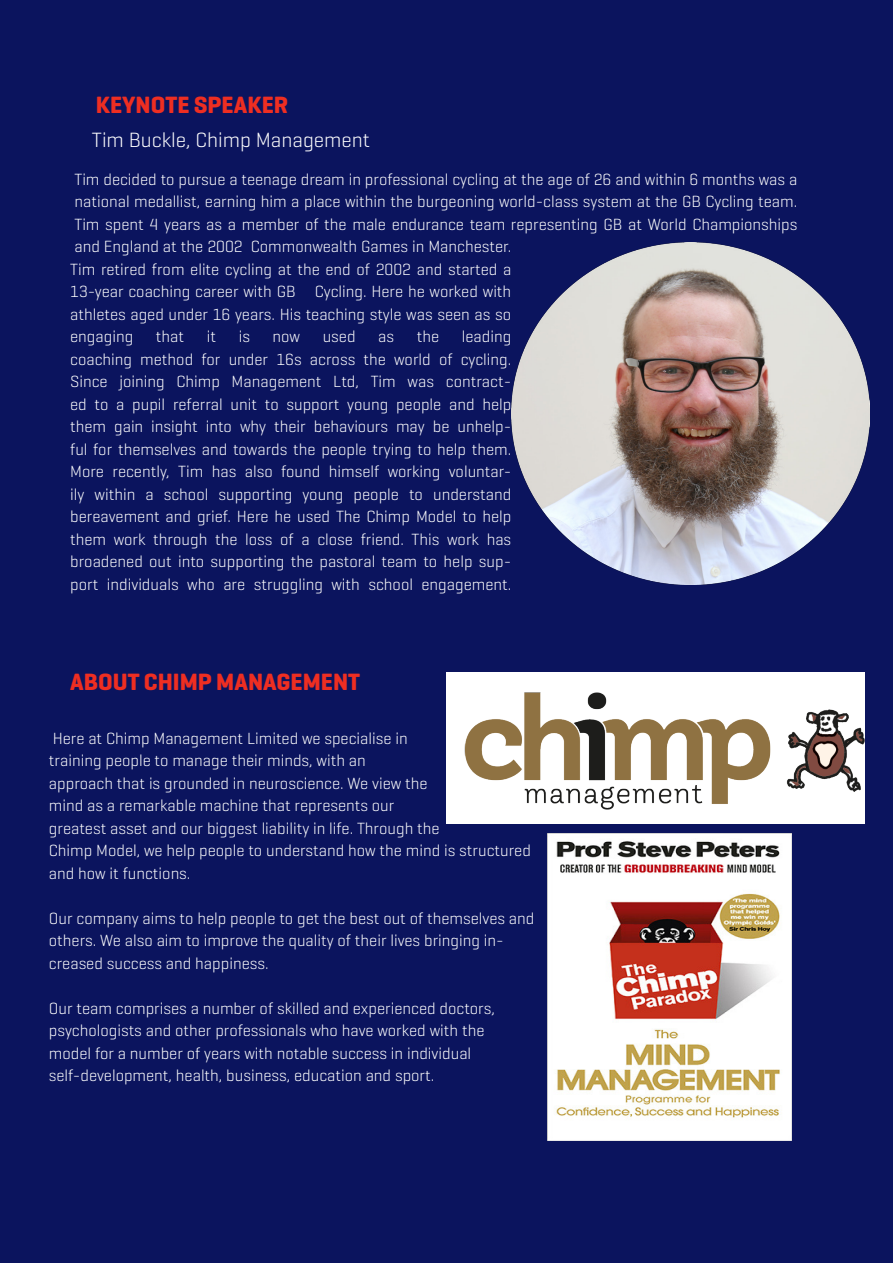
<style>
.page{position:relative;width:893px;height:1263px;background:#fff}
.page>*{position:absolute;margin:0;border:0;box-sizing:border-box;transform-origin:0 0}
.t1{font:700 24px "Geogrotesque";color:#ee2e22}
.t2{font:300 21px "Geogrotesque";color:#fff}
.t3{font:300 16.5px/22.5px "Geogrotesque";color:#fff;text-align:justify}
</style>
<div class="page">
<div style="left:6px;top:0;width:887px;height:1263px;background:#0b145e"></div>
<div style="left:0;top:0;width:6px;height:1263px;background:#0b145e"></div>
<img style="left:511px;top:243px;width:359px;height:341px">
<div style="left:446px;top:672px;width:419px;height:151px;background:#fff"></div>
<img style="left:464px;top:692px;width:401px;height:118px">
<img style="left:548px;top:833px;width:244px;height:307px">
<p class="t1" style="left:96px;top:89px;width:194px">KEYNOTE SPEAKER</p>
<p class="t2" style="left:92px;top:126px;width:280px">Tim Buckle, Chimp Management</p>
<p class="t3" style="left:74px;top:167px;width:724px">Tim decided to pursue a teenage dream in professional cycling at the age of 26 and within 6 months was a national medallist, earning him a place within the burgeoning world-class system at the GB Cycling team.<br>Tim spent 4 years as a member of the male endurance team representing GB at World Championships and England at the 2002 Commonwealth Games in Manchester.</p>
<p class="t3" style="left:70px;top:257px;width:443px">Tim retired from elite cycling at the end of 2002 and started a 13-year coaching career with GB Cycling. Here he worked with athletes aged under 16 years. His teaching style was seen as so</p>
<p class="t3" style="left:70px;top:325px;width:65px">engaging</p>
<p class="t3" style="left:156px;top:325px;width:30px">that</p>
<p class="t3" style="left:207px;top:325px;width:11px">it</p>
<p class="t3" style="left:239px;top:325px;width:13px">is</p>
<p class="t3" style="left:273px;top:325px;width:29px">now</p>
<p class="t3" style="left:323px;top:325px;width:34px">used</p>
<p class="t3" style="left:378px;top:325px;width:17px">as</p>
<p class="t3" style="left:417px;top:325px;width:24px">the</p>
<p class="t3" style="left:462px;top:325px;width:51px">leading</p>
<p class="t3" style="left:70px;top:347px;width:443px">coaching method for under 16s across the world of cycling.</p>
<p class="t3" style="left:70px;top:370px;width:443px">Since joining Chimp Management Ltd, Tim was contract&shy;ed to a pupil referral unit to support young people and help them gain insight into why their behaviours may be unhelp&shy;ful for themselves and towards the people trying to help them.</p>
<p class="t3" style="left:70px;top:460px;width:443px">More recently, Tim has also found himself working voluntar&shy;ily within a school supporting young people to understand</p>
<p class="t3" style="left:70px;top:505px;width:443px">bereavement and grief. Here he used The Chimp Model to help them work through the loss of a close friend. This work has broadened out into supporting the pastoral team to help sup&shy;port individuals who are struggling with school engagement.</p>
<p class="t1" style="left:70px;top:667px;width:291px">ABOUT CHIMP MANAGEMENT</p>
<p class="t3" style="left:53px;top:726px;width:356px">Here at Chimp Management Limited we specialise in</p>
<p class="t3" style="left:49px;top:749px;width:318px">training people to manage their minds, with an</p>
<p class="t3" style="left:49px;top:771px;width:380px">approach that is grounded in neuroscience. We view the mind as a remarkable machine that represents our</p>
<p class="t3" style="left:49px;top:816px;width:484px;text-align:left">greatest asset and our biggest liability in life. Through the<br>Chimp Model, we help people to understand how the mind is structured and how it functions.</p>
<p class="t3" style="left:49px;top:906px;width:487px;text-align:left">Our company aims to help people to get the best out of themselves and others. We also aim to improve the quality of their lives bringing in&shy;creased success and happiness.</p>
<p class="t3" style="left:49px;top:996px;width:447px">Our team comprises a number of skilled and experienced doctors,</p>
<p class="t3" style="left:49px;top:1019px;width:437px">psychologists and other professionals who have worked with the</p>
<p class="t3" style="left:49px;top:1041px;width:424px">model for a number of years with notable success in individual</p>
<p class="t3" style="left:49px;top:1064px;width:387px">self-development, health, business, education and sport.</p>
</div>
